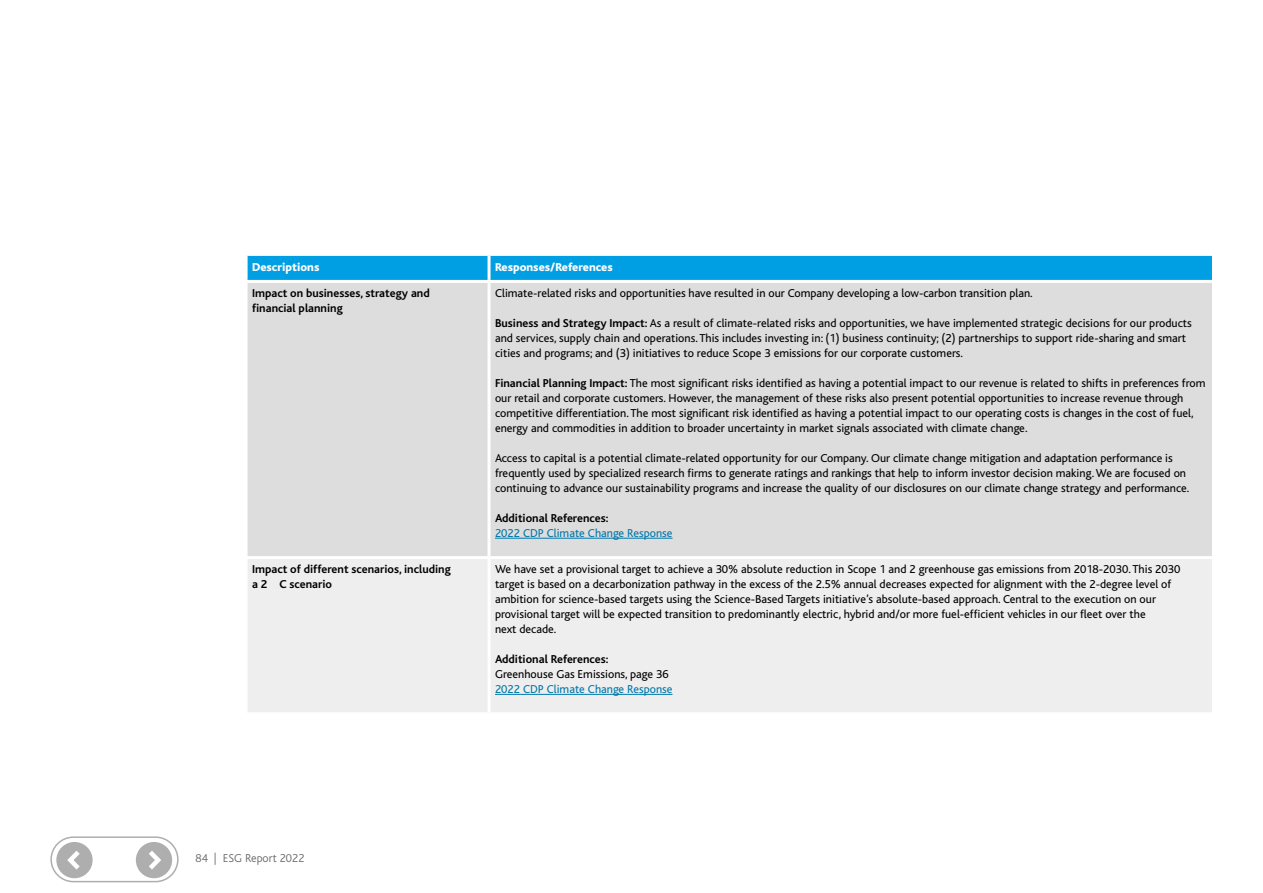
<style>
.page{position:relative;width:1263px;height:893px;background:#fff}
.page>*{position:absolute;margin:0;border:0;box-sizing:border-box;transform-origin:0 0}
.t1{font:12px/15px "Bliss";color:#000}
.t2{font:700 12px/15px "Bliss";color:#000}
.t3{font:12px "Bliss";color:#0078ab}
.t4{font:800 12px "Bliss";color:#fff}
.t5{font:300 12px "Bliss";color:#6b6c6b}
.s1{font-weight:700}
</style>
<div class="page">
<div style="left:56px;top:842px;width:37px;height:36px;background:#afaeae;border-radius:50%"></div>
<div style="left:136px;top:842px;width:36px;height:36px;background:#afaeae;border-radius:50%"></div>
<svg style="left:67px;top:851px;width:13px;height:19px"></svg>
<svg style="left:149px;top:851px;width:12px;height:19px"></svg>
<div style="left:50px;top:836px;width:129px;height:46px;border:2px solid #afaeae;border-radius:22px"></div>
<div style="left:248px;top:256px;width:964px;height:24px;background:#009fe3"></div>
<div style="left:248px;top:283px;width:964px;height:273px;background:#ddd"></div>
<div style="left:248px;top:559px;width:964px;height:153px;background:#eee"></div>
<hr style="left:487px;top:283px;width:3px;height:273px;background:#fff">
<hr style="left:487px;top:559px;width:3px;height:153px;background:#fff">
<hr style="left:487px;top:256px;width:3px;height:24px;background:#fff">
<hr style="left:495px;top:538px;width:177px;height:1px;background:#0078ab">
<hr style="left:495px;top:694px;width:177px;height:1px;background:#0078ab">
<p class="t4" style="left:252px;top:261px;width:69px">Descriptions</p>
<p class="t4" style="left:495px;top:261px;width:119px">Responses/References</p>
<p class="t2" style="left:252px;top:285px;width:179px">Impact on businesses, strategy and financial planning</p>
<p class="t1" style="left:495px;top:285px;width:539px">Climate-related risks and opportunities have resulted in our Company developing a low-carbon transition plan.</p>
<p class="t1" style="left:495px;top:315px;width:698px"><span class="s1">Business and Strategy Impact:</span> As a result of climate-related risks and opportunities, we have implemented strategic decisions for our products and services, supply chain and operations. This includes investing in: (1) business continuity; (2) partnerships to support ride-sharing and smart cities and programs; and (3) initiatives to reduce Scope 3 emissions for our corporate customers.</p>
<p class="t1" style="left:495px;top:375px;width:712px"><span class="s1">Financial Planning Impact:</span> The most significant risks identified as having a potential impact to our revenue is related to shifts in preferences from our retail and corporate customers. However, the management of these risks also present potential opportunities to increase revenue through competitive differentiation. The most significant risk identified as having a potential impact to our operating costs is changes in the cost of fuel, energy and commodities in addition to broader uncertainty in market signals associated with climate change.</p>
<p class="t1" style="left:495px;top:450px;width:696px">Access to capital is a potential climate-related opportunity for our Company. Our climate change mitigation and adaptation performance is frequently used by specialized research firms to generate ratings and rankings that help to inform investor decision making. We are focused on continuing to advance our sustainability programs and increase the quality of our disclosures on our climate change strategy and performance.</p>
<p class="t2" style="left:495px;top:510px;width:115px">Additional References:</p>
<p class="t3" style="left:495px;top:526px;width:179px">2022 CDP Climate Change Response</p>
<p class="t2" style="left:252px;top:562px;width:200px">Impact of different scenarios, including a 2⁰C scenario</p>
<p class="t1" style="left:495px;top:562px;width:687px">We have set a provisional target to achieve a 30% absolute reduction in Scope 1 and 2 greenhouse gas emissions from 2018-2030. This 2030 target is based on a decarbonization pathway in the excess of the 2.5% annual decreases expected for alignment with the 2-degree level of ambition for science-based targets using the Science-Based Targets initiative’s absolute-based approach. Central to the execution on our provisional target will be expected transition to predominantly electric, hybrid and/or more fuel-efficient vehicles in our fleet over the<br>next decade.</p>
<p class="t2" style="left:495px;top:652px;width:115px">Additional References:</p>
<p class="t1" style="left:495px;top:667px;width:175px">Greenhouse Gas Emissions, page 36</p>
<p class="t3" style="left:495px;top:682px;width:179px">2022 CDP Climate Change Response</p>
<p class="t5" style="left:196px;top:851px;width:110px">84 | ESG Report 2022</p>
</div>
